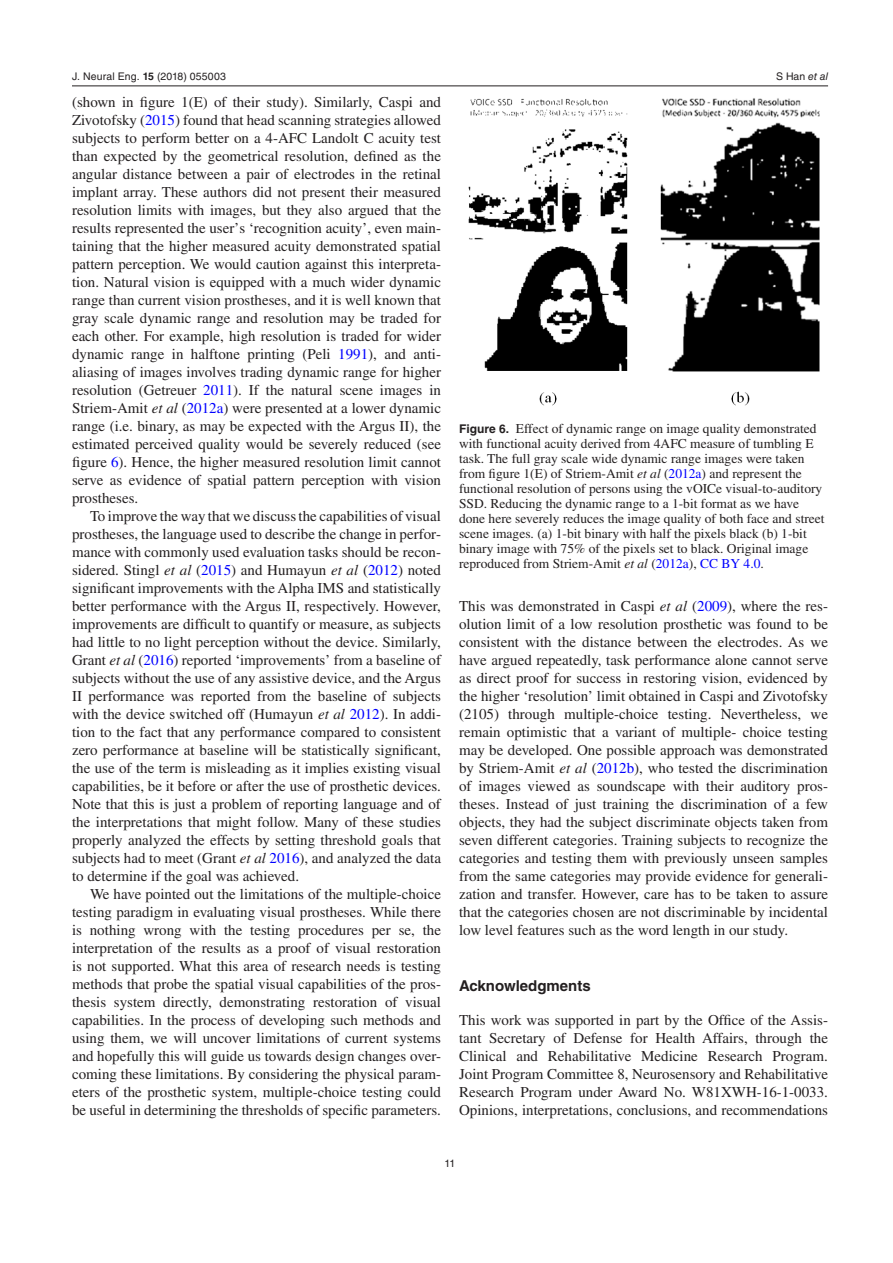
<style>
.page{position:relative;width:893px;height:1263px;background:#fff}
.page>*{position:absolute;margin:0;border:0;box-sizing:border-box;transform-origin:0 0}
.t1{font:15px/18px "Times LT Std";color:#231f20;text-align:justify}
.t2{font:700 15px "Helvetica LT Std";color:#231f20}
.t3{font:13.5px/15px "Times LT Std";color:#231f20}
.t4{font:10.5px "Helvetica LT Std";letter-spacing:.015em;color:#231f20}
.s1{font-family:"Helvetica";font-weight:700}
.s2{font-family:"Helvetica"}
.s3{color:#00f}
.s4{font-family:"STIX General"}
.s5{font-style:italic}
.s6{font-family:"Helvetica LT Std";font-weight:700;font-size:12px}
</style>
<div class="page">
<hr style="left:72px;top:86px;width:756px;height:1px;background:#231f20">
<img style="left:468px;top:98px;width:351px;height:308px">
<p class="t4" style="left:72px;top:70px;width:156px">J. Neural Eng. <span class="s1">15</span> (<span class="s2">2018</span>) 055003</p>
<p class="t1" style="left:72px;top:93px;width:371px">(shown in figure 1(E) of their study). Similarly, Caspi and Zivotofsky (<span class="s3">2015</span>) found that head scanning strategies allowed subjects to perform better on a 4-AFC Landolt C acuity test than expected by the geometrical resolution, defined as the angular distance between a pair of electrodes in the retinal implant array. These authors did not present their measured resolution limits with images, but they also argued that the results represented the user<span class="s4">’</span>s <span class="s4">‘</span>recognition acuity<span class="s4">’</span>, even main&shy;taining that the higher measured acuity demonstrated spatial pattern perception. We would caution against this interpreta&shy;tion. Natural vision is equipped with a much wider dynamic range than current vision prostheses, and it is well known that gray scale dynamic range and resolution may be traded for each other. For example, high resolution is traded for wider dynamic range in halftone printing (Peli <span class="s3">1991</span>), and anti&shy;aliasing of images involves trading dynamic range for higher resolution (Getreuer <span class="s3">2011</span>). If the natural scene images in Striem-Amit <span class="s5">et al</span> (<span class="s3">2012a</span>) were presented at a lower dynamic range (i.e. binary, as may be expected with the Argus II), the estimated perceived quality would be severely reduced (see figure <span class="s3">6</span>). Hence, the higher measured resolution limit cannot serve as evidence of spatial pattern perception with vision prostheses.</p>
<p class="t1" style="left:72px;top:507px;width:371px;text-indent:18px">To improve the way that we discuss the capabilities of visual prostheses, the language used to describe the change in perfor&shy;mance with commonly used evaluation tasks should be recon&shy;sidered. Stingl <span class="s5">et al</span> (<span class="s3">2015</span>) and Humayun <span class="s5">et al</span> (<span class="s3">2012</span>) noted significant improvements with the Alpha IMS and statistically better performance with the Argus II, respectively. However, improvements are difficult to quantify or measure, as subjects had little to no light perception without the device. Similarly, Grant <span class="s5">et al</span> (<span class="s3">2016</span>) reported <span class="s4">‘</span>improvements<span class="s4">’</span> from a baseline of subjects without the use of any assistive device, and the Argus II performance was reported from the baseline of subjects with the device switched off (Humayun <span class="s5">et al</span> <span class="s3">2012</span>). In addi&shy;tion to the fact that any performance compared to consistent zero performance at baseline will be statistically significant, the use of the term is misleading as it implies existing visual capabilities, be it before or after the use of prosthetic devices.<br>Note that this is just a problem of reporting language and of the interpretations that might follow. Many of these studies properly analyzed the effects by setting threshold goals that subjects had to meet (Grant <span class="s5">et al</span> <span class="s3">2016</span>), and analyzed the data to determine if the goal was achieved.</p>
<p class="t1" style="left:72px;top:885px;width:371px;text-indent:18px">We have pointed out the limitations of the multiple-choice testing paradigm in evaluating visual prostheses. While there is nothing wrong with the testing procedures per se, the interpretation of the results as a proof of visual restoration is not supported. What this area of research needs is testing methods that probe the spatial visual capabilities of the pros&shy;thesis system directly, demonstrating restoration of visual capabilities. In the process of developing such methods and using them, we will uncover limitations of current systems and hopefully this will guide us towards design changes over&shy;coming these limitations. By considering the physical param&shy;eters of the prosthetic system, multiple-choice testing could be useful in determining the thresholds of specific parameters.</p>
<p class="t4" style="left:776px;top:70px;width:53px">S Han <span class="s5">et al</span></p>
<p class="t3" style="left:459px;top:421px;width:367px"><span class="s6">Figure 6.</span> Effect of dynamic range on image quality demonstrated with functional acuity derived from 4AFC measure of tumbling E task. The full gray scale wide dynamic range images were taken from figure 1(E) of Striem-Amit <span class="s5">et al</span> (<span class="s3">2012a</span>) and represent the functional resolution of persons using the vOICe visual-to-auditory SSD. Reducing the dynamic range to a 1-bit format as we have done here severely reduces the image quality of both face and street scene images. (a) 1-bit binary with half the pixels black (b) 1-bit binary image with 75% of the pixels set to black. Original image reproduced from Striem-Amit <span class="s5">et al</span> (<span class="s3">2012a</span>), <span class="s3">CC BY 4.0</span>.</p>
<p class="t1" style="left:459px;top:597px;width:371px">This was demonstrated in Caspi <span class="s5">et al</span> (<span class="s3">2009</span>), where the res&shy;olution limit of a low resolution prosthetic was found to be consistent with the distance between the electrodes. As we have argued repeatedly, task performance alone cannot serve as direct proof for success in restoring vision, evidenced by the higher <span class="s4">‘</span>resolution<span class="s4">’</span> limit obtained in Caspi and Zivotofsky (2105) through multiple-choice testing. Nevertheless, we remain optimistic that a variant of multiple- choice testing may be developed. One possible approach was demonstrated by Striem-Amit <span class="s5">et al</span> (<span class="s3">2012b</span>), who tested the discrimination of images viewed as soundscape with their auditory pros&shy;theses. Instead of just training the discrimination of a few objects, they had the subject discriminate objects taken from seven different categories. Training subjects to recognize the categories and testing them with previously unseen samples from the same categories may provide evidence for generali&shy;zation and transfer. However, care has to be taken to assure that the categories chosen are not discriminable by incidental low level features such as the word length in our study.</p>
<p class="t2" style="left:459px;top:976px;width:133px">Acknowledgments</p>
<p class="t1" style="left:459px;top:1011px;width:371px">This work was supported in part by the Office of the Assis&shy;tant Secretary of Defense for Health Affairs, through the Clinical and Rehabilitative Medicine Research Program.<br>Joint Program Committee 8, Neurosensory and Rehabilitative Research Program under Award No. W81XWH-16-1-0033.<br>Opinions, interpretations, conclusions, and recommendations</p>
<p class="t4" style="left:445px;top:1157px;width:12px">11</p>
</div>
